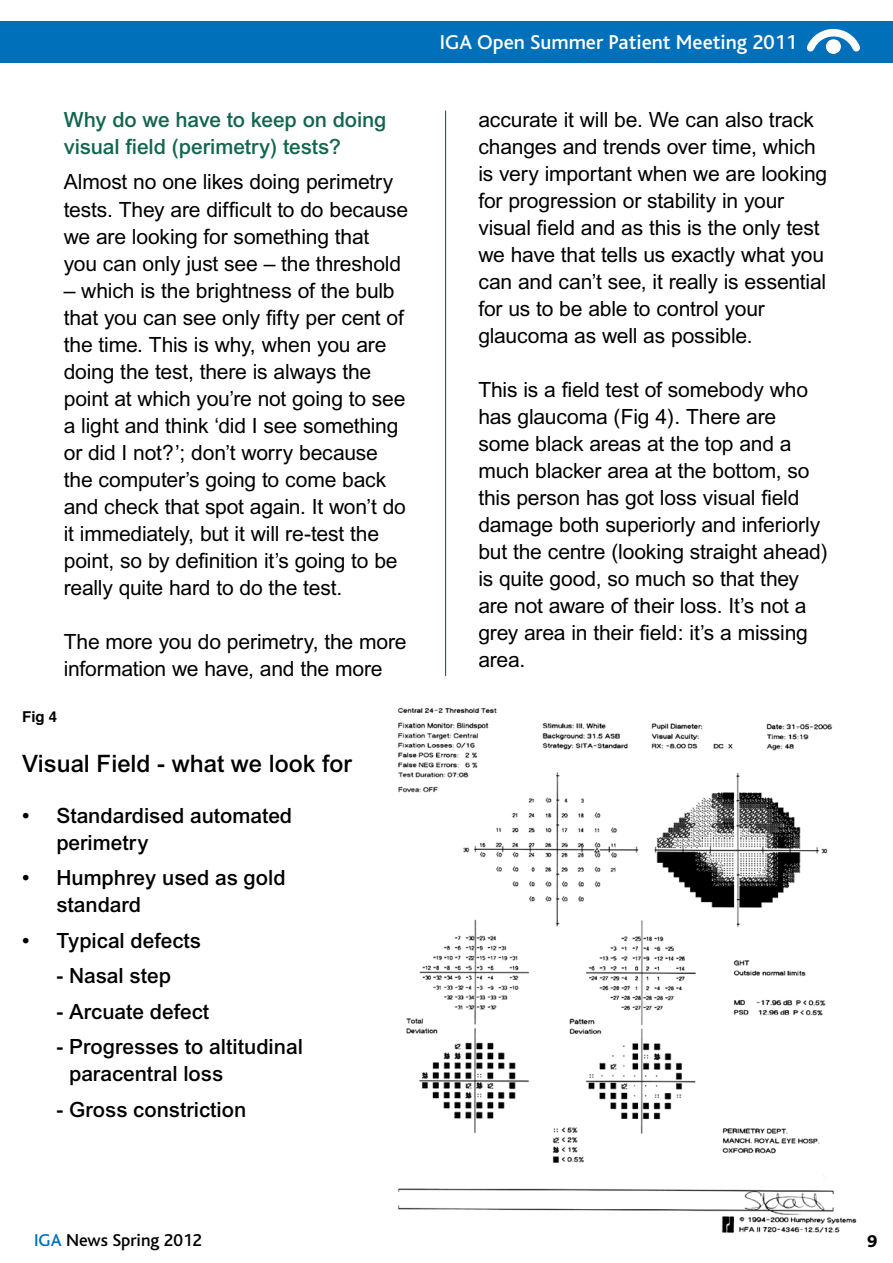
<style>
.page{position:relative;width:893px;height:1263px;background:#fff}
.page>*{position:absolute;margin:0;border:0;box-sizing:border-box;transform-origin:0 0}
.t1{font:500 24px "Arial";color:#000}
.t2{font:21px/27px "Arial";letter-spacing:-.01em;color:#000}
.t3{font:500 21px/27px "Arial";color:#000}
.t4{font:500 21px/27px "Arial";letter-spacing:-.005em;color:#12664d}
.t5{font:500 21px "Bliss";color:#fff}
.t6{font:500 18px "Bliss";color:#000}
.t7{font:800 18px "Bliss";color:#000}
.t8{font:700 15px "Helvetica";color:#000}
.s1{color:#0070ba}
</style>
<div class="page">
<div style="left:0;top:21px;width:893px;height:41px;background:#0070ba"></div>
<img style="left:397px;top:708px;width:460px;height:525px">
<svg style="left:806px;top:28px;width:54px;height:26px"></svg>
<div style="left:826px;top:39px;width:15px;height:15px;background:#fff;border-radius:50%"></div>
<hr style="left:445px;top:111px;width:1px;height:565px;background:#12664d">
<p class="t4" style="left:64px;top:106px;width:324px">Why do we have to keep on doing visual field (perimetry) tests?</p>
<p class="t2" style="left:64px;top:168px;width:346px">Almost no one likes doing perimetry tests. They are difficult to do because we are looking for something that<br>you can only just see – the threshold</p>
<p class="t2" style="left:64px;top:277px;width:344px">– which is the brightness of the bulb that you can see only fifty per cent of the time. This is why, when you are doing the test, there is always the point at which you’re not going to see a light and think ‘did I see something or did I not?’; don’t worry because the computer’s going to come back and check that spot again. It won’t do it immediately, but it will re-test the point, so by definition it’s going to be really quite hard to do the test.</p>
<p class="t2" style="left:64px;top:628px;width:344px">The more you do perimetry, the more information we have, and the more</p>
<p class="t8" style="left:22px;top:705px;width:37px">Fig 4</p>
<p class="t1" style="left:22px;top:750px;width:331px">Visual Field - what we look for</p>
<p class="t3" style="left:56px;top:802px;width:237px;text-indent:-34px">• Standardised automated perimetry</p>
<p class="t3" style="left:56px;top:864px;width:231px;text-indent:-34px">• Humphrey used as gold standard</p>
<p class="t3" style="left:22px;top:927px;width:180px">• Typical defects</p>
<p class="t3" style="left:56px;top:962px;width:116px">- Nasal step</p>
<p class="t3" style="left:56px;top:998px;width:154px">- Arcuate defect</p>
<p class="t3" style="left:69px;top:1033px;width:235px;text-indent:-13px">- Progresses to altitudinal paracentral loss</p>
<p class="t3" style="left:56px;top:1096px;width:192px">- Gross constriction</p>
<p class="t5" style="left:440px;top:31px;width:359px">IGA Open Summer Patient Meeting 2011</p>
<p class="t2" style="left:478px;top:106px;width:350px">accurate it will be. We can also track changes and trends over time, which is very important when we are looking for progression or stability in your visual field and as this is the only test we have that tells us exactly what you can and can’t see, it really is essential for us to be able to control your glaucoma as well as possible.</p>
<p class="t2" style="left:478px;top:376px;width:351px">This is a field test of somebody who has glaucoma (Fig 4). There are some black areas at the top and a much blacker area at the bottom, so this person has got loss visual field damage both superiorly and inferiorly but the centre (looking straight ahead) is quite good, so much so that they are not aware of their loss. It’s not a grey area in their field: it’s a missing area.</p>
<p class="t6" style="left:34px;top:1231px;width:170px"><span class="s1">IGA</span> News Spring 2012</p>
<p class="t7" style="left:867px;top:1232px;width:12px">9</p>
</div>
